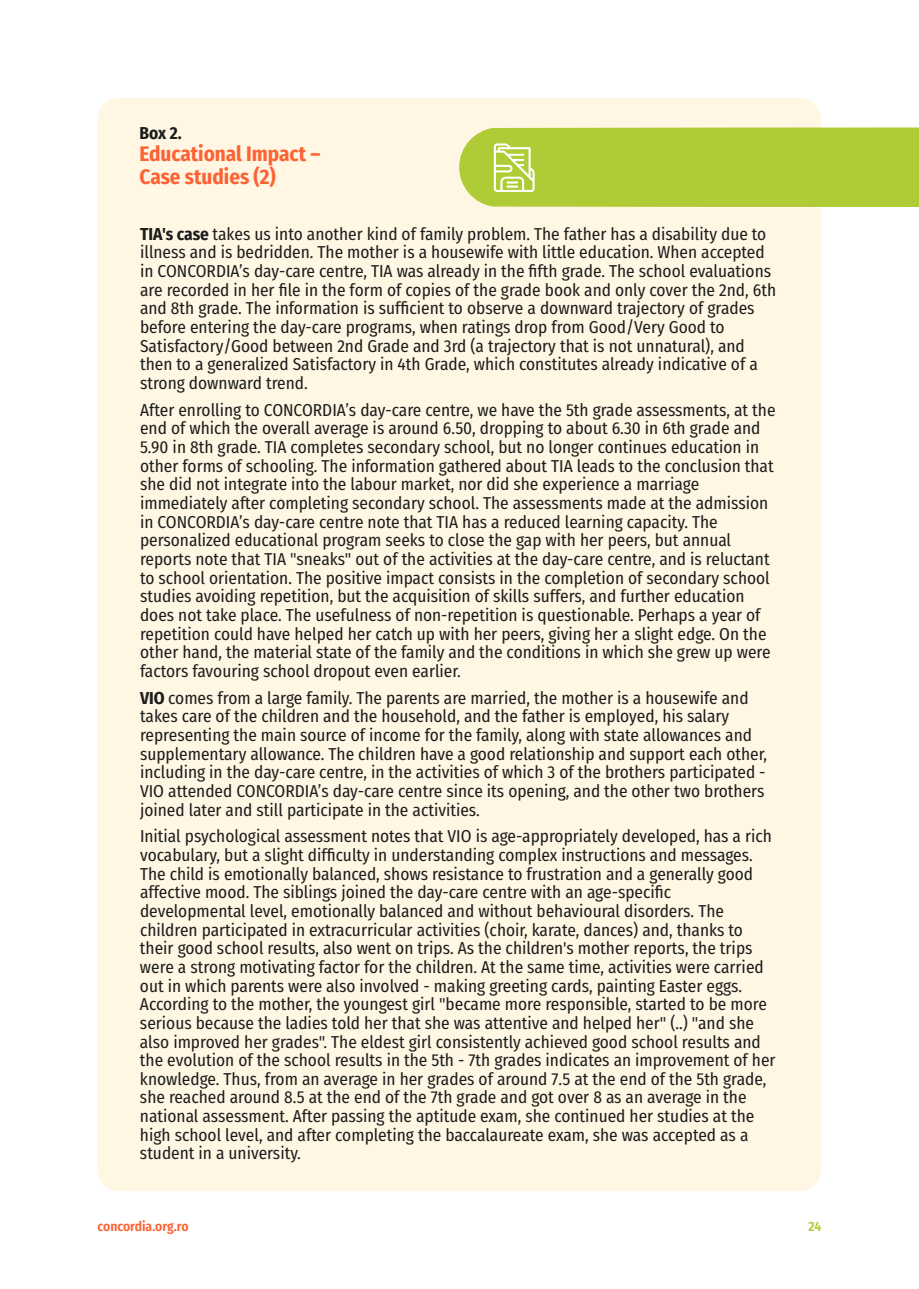
<style>
.page{position:relative;width:919px;height:1289px;background:#fff}
.page>*{position:absolute;margin:0;border:0;box-sizing:border-box;transform-origin:0 0}
.t1{font:700 21px/22.6px "Fira Sans Condensed";color:#fd6234}
.t2{font:17.25px/18.6px "Fira Sans Condensed";color:#1d1d1d}
.t3{font:700 17.25px "Fira Sans Condensed";color:#1d1d1d}
.t4{font:600 13.5px "Fira Sans Condensed";color:#fd6234}
.t5{font:600 13.5px "Fira Sans Condensed";color:#afcc36}
.s1{font-weight:700}
</style>
<div class="page">
<div style="left:97px;top:98px;width:723px;height:1093px;background:#fff7e3;border-radius:21px"></div>
<svg style="left:459px;top:127px;width:459px;height:80px"></svg>
<p class="t3" style="left:139px;top:123px;width:44px">Box 2.</p>
<p class="t1" style="left:139px;top:143px;width:182px">Educational Impact –<br>Case studies (2)</p>
<p class="t2" style="left:140px;top:225px;width:637px"><span class="s1">TIA's case</span> takes us into another kind of family problem. The father has a disability due to illness and is bedridden. The mother is a housewife with little education. When accepted in CONCORDIA’s day-care centre, TIA was already in the fifth grade. The school evaluations are recorded in her file in the form of copies of the grade book and only cover the 2nd, 6th and 8th grade. The information is sufficient to observe a downward trajectory of grades before entering the day-care programs, when ratings drop from Good/Very Good to Satisfactory/Good between 2nd Grade and 3rd (a trajectory that is not unnatural), and then to a generalized Satisfactory in 4th Grade, which constitutes already indicative of a strong downward trend.</p>
<p class="t2" style="left:140px;top:401px;width:637px">After enrolling to CONCORDIA’s day-care centre, we have the 5th grade assessments, at the end of which the overall average is around 6.50, dropping to about 6.30 in 6th grade and 5.90 in 8th grade. TIA completes secondary school, but no longer continues education in other forms of schooling. The information gathered about TIA leads to the conclusion that she did not integrate into the labour market, nor did she experience a marriage immediately after completing secondary school. The assessments made at the admission in CONCORDIA’s day-care centre note that TIA has a reduced learning capacity. The personalized educational program seeks to close the gap with her peers, but annual reports note that TIA "sneaks" out of the activities at the day-care centre, and is reluctant to school orientation. The positive impact consists in the completion of secondary school studies avoiding repetition, but the acquisition of skills suffers, and further education does not take place. The usefulness of non-repetition is questionable. Perhaps a year of repetition could have helped her catch up with her peers, giving her a slight edge. On the other hand, the material state of the family and the conditions in which she grew up were factors favouring school dropout even earlier.</p>
<p class="t2" style="left:140px;top:688px;width:628px"><span class="s1">VIO</span> comes from a large family. The parents are married, the mother is a housewife and takes care of the children and the household, and the father is employed, his salary representing the main source of income for the family, along with state allowances and supplementary allowance. The children have a good relationship and support each other, including in the day-care centre, in the activities of which 3 of the brothers participated - VIO attended CONCORDIA’s day-care centre since its opening, and the other two brothers joined later and still participate in the activities.</p>
<p class="t2" style="left:140px;top:827px;width:637px">Initial psychological assessment notes that VIO is age-appropriately developed, has a rich vocabulary, but a slight difficulty in understanding complex instructions and messages.<br>The child is emotionally balanced, shows resistance to frustration and a generally good affective mood. The siblings joined the day-care centre with an age-specific developmental level, emotionally balanced and without behavioural disorders. The children participated in extracurricular activities (choir, karate, dances) and, thanks to their good school results, also went on trips. As the children's mother reports, the trips were a strong motivating factor for the children. At the same time, activities were carried out in which parents were also involved - making greeting cards, painting Easter eggs.<br>According to the mother, the youngest girl "became more responsible, started to be more serious because the ladies told her that she was attentive and helped her" (..) "and she also improved her grades". The eldest girl consistently achieved good school results and the evolution of the school results in the 5th - 7th grades indicates an improvement of her knowledge. Thus, from an average in her grades of around 7.5 at the end of the 5th grade, she reached around 8.5 at the end of the 7th grade and got over 8 as an average in the national assessment. After passing the aptitude exam, she continued her studies at the high school level, and after completing the baccalaureate exam, she was accepted as a student in a university.</p>
<p class="t4" style="left:98px;top:1218px;width:92px">concordia.org.ro</p>
<p class="t5" style="left:808px;top:1218px;width:14px">24</p>
</div>
